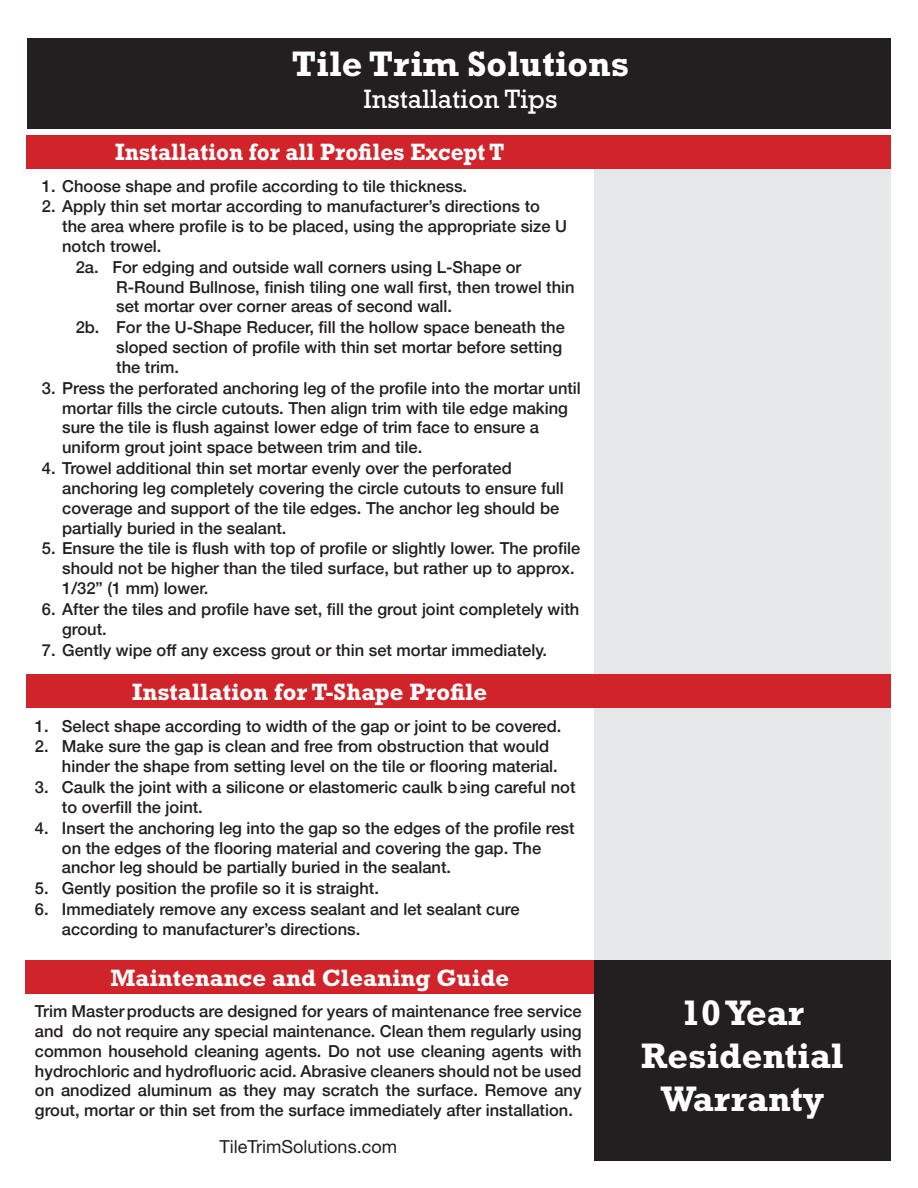
<style>
.page{position:relative;width:918px;height:1188px;background:#fff}
.page>*{position:absolute;margin:0;border:0;box-sizing:border-box;transform-origin:0 0}
.t1{font:700 36px/43.2px "Rockwell";color:#fff;text-align:center}
.t2{font:27px "Rockwell";color:#fff}
.t3{font:700 24px "Rockwell";color:#fff}
.t4{font:700 24px "Rockwell";color:#fff;scale:.94 1}
.t5{font:18px "Helvetica Neue";color:#231f20}
.t6{font:500 16.5px/19.8px "Helvetica Neue";color:#231f20}
</style>
<div class="page">
<div style="left:594px;top:135px;width:297px;height:826px;background:#e6e7e9"></div>
<div style="left:26px;top:135px;width:865px;height:34px;background:#d1232a"></div>
<div style="left:26px;top:674px;width:865px;height:34px;background:#d1232a"></div>
<div style="left:26px;top:961px;width:568px;height:33px;background:#d1232a"></div>
<div style="left:27px;top:38px;width:864px;height:90px;background:#231f20"></div>
<div style="left:594px;top:961px;width:297px;height:200px;background:#231f20"></div>
<h1 class="t1" style="left:292px;top:41px;width:339px">Tile Trim Solutions</h1>
<h2 class="t2" style="left:363px;top:83px;width:196px">Installation Tips</h2>
<h3 class="t4" style="left:115px;top:138px;width:416px">Installation for all Profiles Except T</h3>
<p class="t6" style="left:42px;top:174px;width:427px">1. Choose shape and profile according to tile thickness.</p>
<p class="t6" style="left:42px;top:195px;width:500px">2. Apply thin set mortar according to manufacturer’s directions to</p>
<p class="t6" style="left:62px;top:215px;width:507px">the area where profile is to be placed, using the appropriate size U</p>
<p class="t6" style="left:62px;top:235px;width:101px">notch trowel.</p>
<p class="t6" style="left:76px;top:256px;width:447px">2a. For edging and outside wall corners using L-Shape or</p>
<p class="t6" style="left:116px;top:276px;width:460px">R-Round Bullnose, finish tiling one wall first, then trowel thin</p>
<p class="t6" style="left:116px;top:295px;width:337px">set mortar over corner areas of second wall.</p>
<p class="t6" style="left:76px;top:316px;width:491px">2b. For the U-Shape Reducer, fill the hollow space beneath the</p>
<p class="t6" style="left:116px;top:336px;width:447px">sloped section of profile with thin set mortar before setting</p>
<p class="t6" style="left:116px;top:356px;width:64px">the trim.</p>
<p class="t6" style="left:62px;top:377px;width:520px;text-indent:-20px">3. Press the perforated anchoring leg of the profile into the mortar until mortar fills the circle cutouts. Then align trim with tile edge making sure the tile is flush against lower edge of trim face to ensure a uniform grout joint space between trim and tile.</p>
<p class="t6" style="left:62px;top:457px;width:503px;text-indent:-20px">4. Trowel additional thin set mortar evenly over the perforated anchoring leg completely covering the circle cutouts to ensure full coverage and support of the tile edges. The anchor leg should be partially buried in the sealant.</p>
<p class="t6" style="left:62px;top:537px;width:520px;text-indent:-20px">5. Ensure the tile is flush with top of profile or slightly lower. The profile should not be higher than the tiled surface, but rather up to approx.<br>1/32” (1 mm) lower.</p>
<p class="t6" style="left:62px;top:598px;width:519px;text-indent:-20px">6. After the tiles and profile have set, fill the grout joint completely with grout.</p>
<p class="t6" style="left:42px;top:638px;width:507px">7. Gently wipe off any excess grout or thin set mortar immediately.</p>
<h3 class="t3" style="left:132px;top:678px;width:357px">Installation for T-Shape Profile</h3>
<p class="t6" style="left:35px;top:714px;width:528px">1. Select shape according to width of the gap or joint to be covered.</p>
<p class="t6" style="left:62px;top:735px;width:497px;text-indent:-27px">2. Make sure the gap is clean and free from obstruction that would hinder the shape from setting level on the tile or flooring material.</p>
<p class="t6" style="left:62px;top:776px;width:515px;text-indent:-27px">3. Caulk the joint with a silicone or elastomeric caulk being careful not to overfill the joint.</p>
<p class="t6" style="left:62px;top:817px;width:514px;text-indent:-27px">4. Insert the anchoring leg into the gap so the edges of the profile rest on the edges of the flooring material and covering the gap. The anchor leg should be partially buried in the sealant.</p>
<p class="t6" style="left:35px;top:877px;width:345px">5. Gently position the profile so it is straight.</p>
<p class="t6" style="left:62px;top:898px;width:459px;text-indent:-27px">6. Immediately remove any excess sealant and let sealant cure according to manufacturer’s directions.</p>
<h3 class="t3" style="left:110px;top:964px;width:400px">Maintenance and Cleaning Guide</h3>
<p class="t6" style="left:35px;top:1000px;width:548px;text-align:justify">Trim Masterproducts are designed for years of maintenance free service and do not require any special maintenance. Clean them regularly using common household cleaning agents. Do not use cleaning agents with hydrochloric and hydrofluoric acid. Abrasive cleaners should not be used on anodized aluminum as they may scratch the surface. Remove any grout, mortar or thin set from the surface immediately after installation.</p>
<p class="t5" style="left:220px;top:1136px;width:179px">TileTrimSolutions.com</p>
<h1 class="t1" style="left:641px;top:991px;width:204px">10 Year<br>Residential<br>Warranty</h1>
</div>
